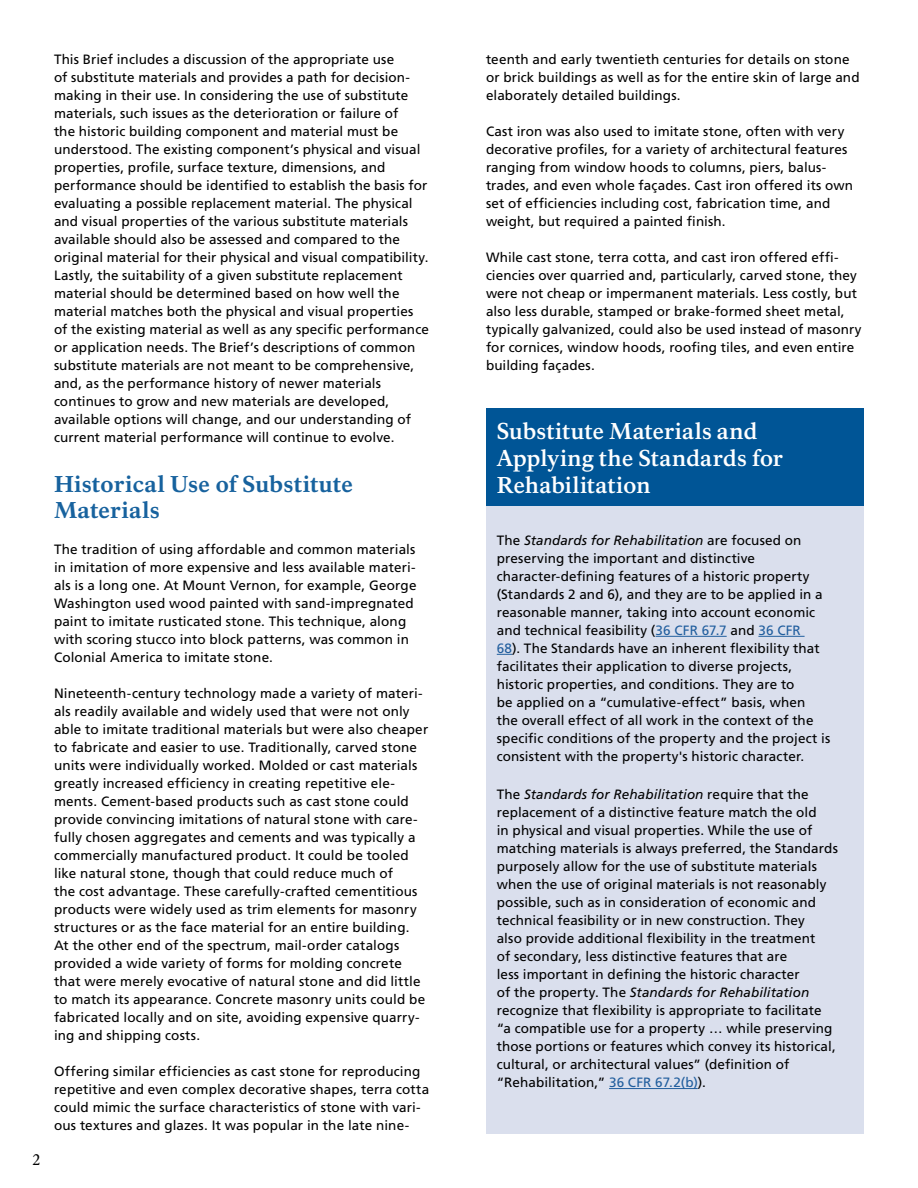
<style>
.page{position:relative;width:918px;height:1188px;background:#fff}
.page>*{position:absolute;margin:0;border:0;box-sizing:border-box;transform-origin:0 0}
._508_Sidebar_heading{font:700 22.5px/27px "NPS Rawlinson OT";color:#fff}
._508_Main_body_headi{font:800 22.5px/25.5px "NPS Rawlinson OT";letter-spacing:.005em;color:#17629e}
.t1{font:15px "NPS Rawlinson OT";color:#000}
._508_Body_text{font:13.5px/18px "Frutiger LT Std";letter-spacing:.01em;color:#000}
._508_Sidebar_body{font:13.5px/18px "Frutiger LT Std";letter-spacing:.005em;color:#000}
.s1{font-style:italic}
.s2{color:#215e9e}
</style>
<div class="page">
<div style="left:486px;top:409px;width:378px;height:725px;background:#dadfed"></div>
<div style="left:486px;top:409px;width:378px;height:97px;background:#005596"></div>
<hr style="left:656px;top:636px;width:71px;height:1px;background:#215e9e">
<hr style="left:758px;top:636px;width:47px;height:1px;background:#215e9e">
<svg style="left:497px;top:654px;width:15px;height:1px"></svg>
<hr style="left:609px;top:1088px;width:89px;height:1px;background:#215e9e">
<p class="t1" style="left:33px;top:1151px;width:9px">2</p>
<p class="_508_Body_text" style="left:54px;top:51px;width:376px">This Brief includes a discussion of the appropriate use<br>of substitute materials and provides a path for decision&shy;making in their use. In considering the use of substitute materials, such issues as the deterioration or failure of<br>the historic building component and material must be understood. The existing component’s physical and visual properties, profile, surface texture, dimensions, and performance should be identified to establish the basis for evaluating a possible replacement material. The physical and visual properties of the various substitute materials available should also be assessed and compared to the original material for their physical and visual compatibility.<br>Lastly, the suitability of a given substitute replacement material should be determined based on how well the material matches both the physical and visual properties of the existing material as well as any specific performance or application needs. The Brief’s descriptions of common substitute materials are not meant to be comprehensive, and, as the performance history of newer materials continues to grow and new materials are developed, available options will change, and our understanding of current material performance will continue to evolve.</p>
<p class="_508_Main_body_headi" style="left:54px;top:472px;width:301px">Historical Use of Substitute<br>Materials</p>
<p class="_508_Body_text" style="left:54px;top:540px;width:364px">The tradition of using affordable and common materials in imitation of more expensive and less available materi&shy;als is a long one. At Mount Vernon, for example, George Washington used wood painted with sand-impregnated paint to imitate rusticated stone. This technique, along with scoring stucco into block patterns, was common in Colonial America to imitate stone.</p>
<p class="_508_Body_text" style="left:54px;top:684px;width:376px">Nineteenth-century technology made a variety of materi&shy;als readily available and widely used that were not only able to imitate traditional materials but were also cheaper to fabricate and easier to use. Traditionally, carved stone units were individually worked. Molded or cast materials greatly increased efficiency in creating repetitive ele&shy;ments. Cement-based products such as cast stone could provide convincing imitations of natural stone with care&shy;fully chosen aggregates and cements and was typically a commercially manufactured product. It could be tooled like natural stone, though that could reduce much of<br>the cost advantage. These carefully-crafted cementitious products were widely used as trim elements for masonry structures or as the face material for an entire building.<br>At the other end of the spectrum, mail-order catalogs provided a wide variety of forms for molding concrete that were merely evocative of natural stone and did little to match its appearance. Concrete masonry units could be fabricated locally and on site, avoiding expensive quarry&shy;ing and shipping costs.</p>
<p class="_508_Body_text" style="left:54px;top:1062px;width:377px">Offering similar efficiencies as cast stone for reproducing repetitive and even complex decorative shapes, terra cotta could mimic the surface characteristics of stone with vari&shy;ous textures and glazes. It was popular in the late nine-</p>
<p class="_508_Body_text" style="left:486px;top:51px;width:375px">teenth and early twentieth centuries for details on stone or brick buildings as well as for the entire skin of large and elaborately detailed buildings.</p>
<p class="_508_Body_text" style="left:486px;top:123px;width:369px">Cast iron was also used to imitate stone, often with very decorative profiles, for a variety of architectural features ranging from window hoods to columns, piers, balus&shy;trades, and even whole façades. Cast iron offered its own set of efficiencies including cost, fabrication time, and weight, but required a painted finish.</p>
<p class="_508_Body_text" style="left:486px;top:249px;width:377px">While cast stone, terra cotta, and cast iron offered effi&shy;ciencies over quarried and, particularly, carved stone, they were not cheap or impermanent materials. Less costly, but also less durable, stamped or brake-formed sheet metal, typically galvanized, could also be used instead of masonry for cornices, window hoods, roofing tiles, and even entire building façades.</p>
<p class="_508_Sidebar_heading" style="left:497px;top:418px;width:288px">Substitute Materials and<br>Applying the Standards for<br>Rehabilitation</p>
<p class="_508_Sidebar_body" style="left:497px;top:531px;width:335px">The <span class="s1">Standards for Rehabilitation</span> are focused on preserving the important and distinctive character-defining features of a historic property (Standards 2 and 6), and they are to be applied in a reasonable manner, taking into account economic and technical feasibility (<span class="s2">36 CFR 67.7</span> and <span class="s2">36 CFR<br>68</span>). The Standards have an inherent flexibility that facilitates their application to diverse projects, historic properties, and conditions. They are to<br>be applied on a “cumulative-effect” basis, when<br>the overall effect of all work in the context of the specific conditions of the property and the project is consistent with the property's historic character.</p>
<p class="_508_Sidebar_body" style="left:497px;top:786px;width:343px">The <span class="s1">Standards for Rehabilitation</span> require that the replacement of a distinctive feature match the old<br>in physical and visual properties. While the use of matching materials is always preferred, the Standards purposely allow for the use of substitute materials when the use of original materials is not reasonably possible, such as in consideration of economic and technical feasibility or in new construction. They<br>also provide additional flexibility in the treatment<br>of secondary, less distinctive features that are<br>less important in defining the historic character<br>of the property. The <span class="s1">Standards for Rehabilitation </span>recognize that flexibility is appropriate to facilitate “a compatible use for a property … while preserving those portions or features which convey its historical, cultural, or architectural values” (definition of “Rehabilitation,” <span class="s2">36 CFR 67.2(b)</span>).</p>
</div>
